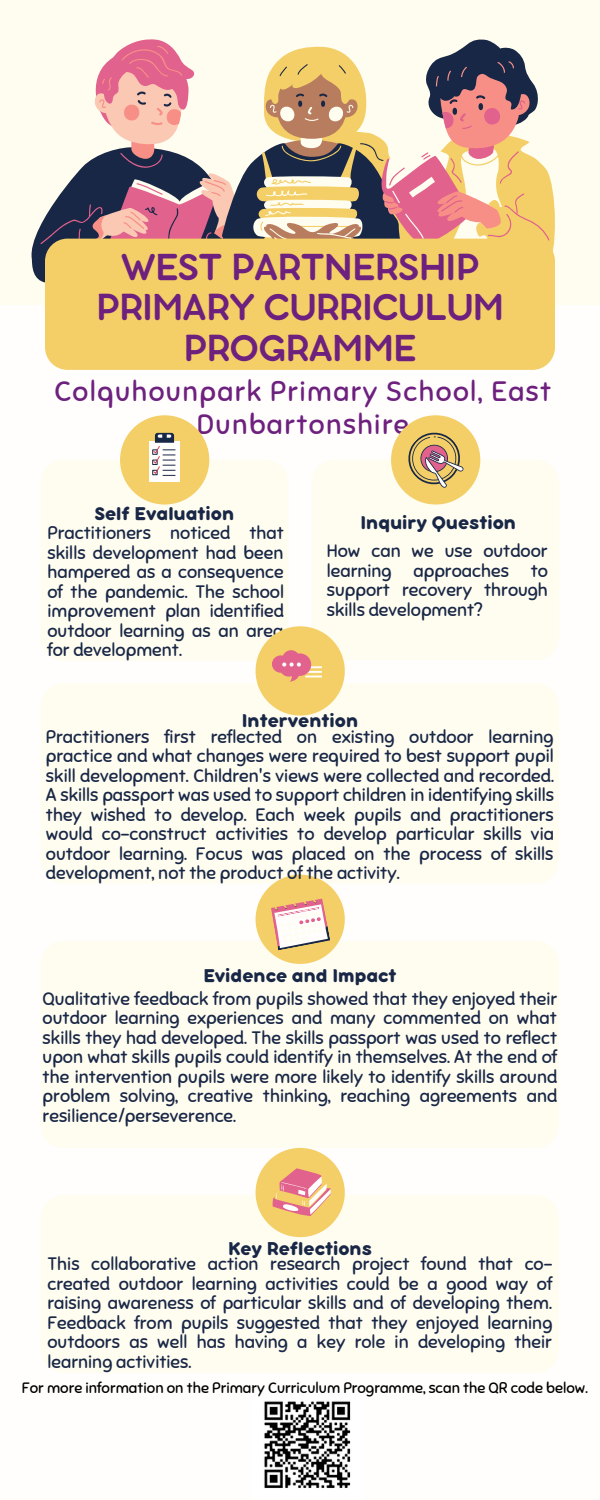
<style>
.page{position:relative;width:600px;height:1500px;background:#fff}
.page>*{position:absolute;margin:0;border:0;box-sizing:border-box;transform-origin:0 0}
.t1{font:41px/40.5px "Bubbleboddy Neue";color:#6d207e;text-align:center}
.t2{font:28px/33px "Sniglet";letter-spacing:.05em;color:#6d207e;text-align:center}
.t3{font:700 20px "Bubbleboddy Neue";color:#192746}
.t4{font:18px/19.5px "Sniglet";color:#192746;text-align:justify}
.t5{font:15px "Sniglet";color:#000}
</style>
<div class="page">
<div style="left:0;top:0;width:600px;height:304px;background:#fffdf0"></div>
<svg style="left:29px;top:39px;width:530px;height:315px"></svg>
<div style="left:45px;top:239px;width:510px;height:131px;background:#f4cf67;border-radius:23px"></div>
<div style="left:41px;top:460px;width:247px;height:201px;background:#fffdf0;border-radius:22px"></div>
<div style="left:120px;top:415px;width:89px;height:90px;background:#f4cf67;border-radius:50%"></div>
<div style="left:149px;top:441px;width:31px;height:41px;background:#fffefc"></div>
<svg style="left:152px;top:433px;width:23px;height:43px"></svg>
<div style="left:312px;top:460px;width:247px;height:200px;background:#fffdf0;border-radius:22px"></div>
<div style="left:391px;top:415px;width:89px;height:90px;background:#f4cf67;border-radius:50%"></div>
<svg style="left:398px;top:422px;width:73px;height:73px"></svg>
<div style="left:41px;top:683px;width:518px;height:201px;background:#fffdf0;border-radius:22px"></div>
<div style="left:256px;top:626px;width:89px;height:90px;background:#f4cf67;border-radius:50%"></div>
<svg style="left:272px;top:650px;width:50px;height:32px"></svg>
<div style="left:41px;top:941px;width:518px;height:207px;background:#fffdf0;border-radius:22px"></div>
<div style="left:256px;top:875px;width:89px;height:89px;background:#f4cf67;border-radius:50%"></div>
<svg style="left:271px;top:898px;width:59px;height:52px"></svg>
<div style="left:41px;top:1195px;width:518px;height:178px;background:#fffdf0"></div>
<div style="left:256px;top:1148px;width:89px;height:89px;background:#f4cf67;border-radius:50%"></div>
<svg style="left:273px;top:1168px;width:58px;height:48px"></svg>
<img style="left:264px;top:1401px;width:87px;height:87px">
<h1 class="t1" style="left:96px;top:249px;width:409px">WEST PARTNERSHIP<br>PRIMARY CURRICULUM<br>PROGRAMME</h1>
<h2 class="t2" style="left:54px;top:375px;width:498px">Colquhounpark Primary School, East<br>Dunbartonshire</h2>
<p class="t3" style="left:95px;top:508px;width:141px">Self Evaluation</p>
<p class="t4" style="left:47px;top:523px;width:238px">Practitioners noticed that skills development had been hampered as a consequence of the pandemic. The school improvement plan identified outdoor learning as an area for development.</p>
<p class="t3" style="left:361px;top:516px;width:157px">Inquiry Question</p>
<p class="t4" style="left:327px;top:541px;width:223px">How can we use outdoor learning approaches to support recovery through skills development?</p>
<p class="t3" style="left:242px;top:714px;width:118px">Intervention</p>
<p class="t4" style="left:46px;top:727px;width:510px">Practitioners first reflected on existing outdoor learning practice and what changes were required to best support pupil skill development. Children's views were collected and recorded.<br>A skills passport was used to support children in identifying skills they wished to develop. Each week pupils and practitioners would co-construct activities to develop particular skills via outdoor learning. Focus was placed on the process of skills development, not the product of the activity.</p>
<p class="t3" style="left:203px;top:969px;width:195px">Evidence and Impact</p>
<p class="t4" style="left:43px;top:989px;width:516px">Qualitative feedback from pupils showed that they enjoyed their outdoor learning experiences and many commented on what skills they had developed. The skills passport was used to reflect upon what skills pupils could identify in themselves. At the end of the intervention pupils were more likely to identify skills around problem solving, creative thinking, reaching agreements and resilience/perseverence.</p>
<p class="t3" style="left:228px;top:1243px;width:145px">Key Reflections</p>
<p class="t4" style="left:47px;top:1255px;width:506px">This collaborative action research project found that co&shy;created outdoor learning activities could be a good way of raising awareness of particular skills and of developing them.<br>Feedback from pupils suggested that they enjoyed learning outdoors as well has having a key role in developing their learning activities.</p>
<p class="t5" style="left:22px;top:1378px;width:568px">For more information on the Primary Curriculum Programme, scan the QR code below.</p>
</div>
